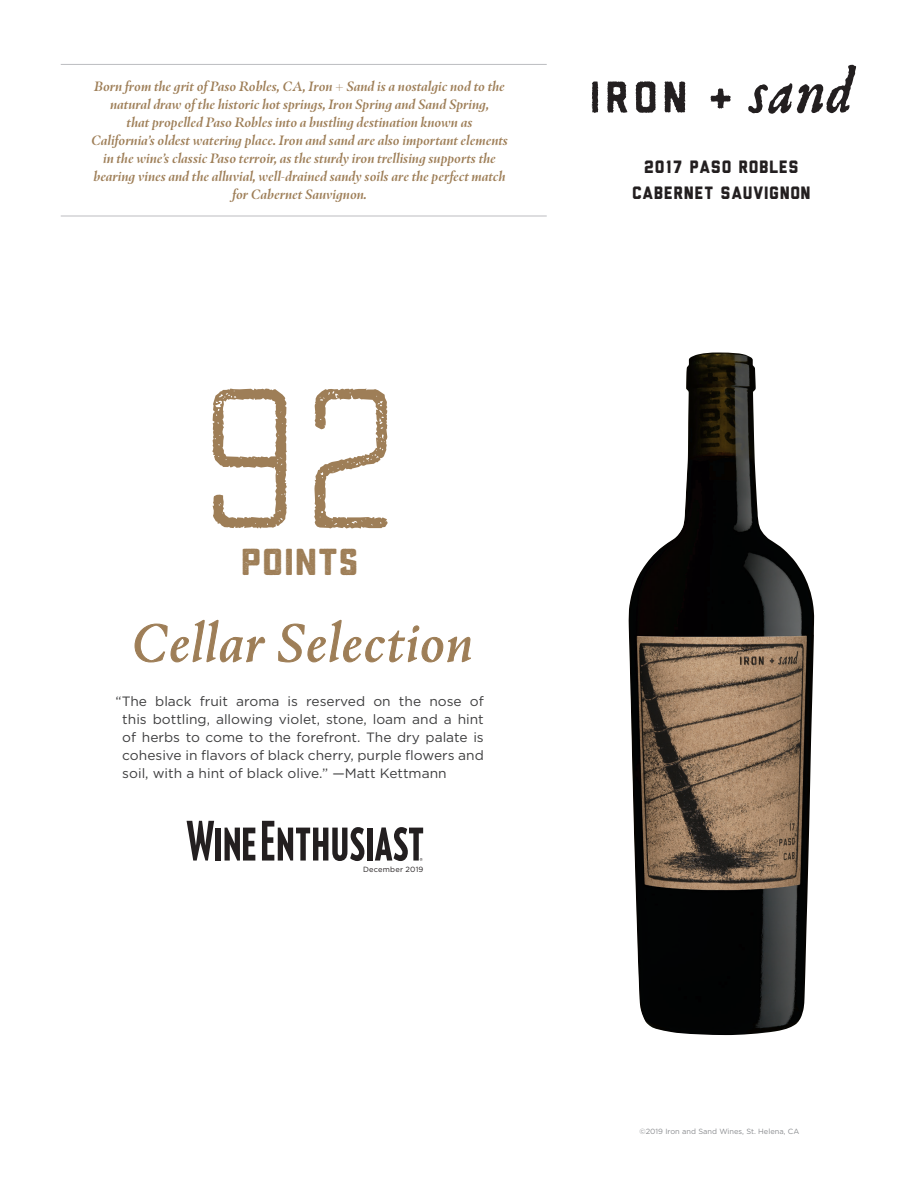
<style>
.page{position:relative;width:918px;height:1188px;background:#fff}
.page>*{position:absolute;margin:0;border:0;box-sizing:border-box;transform-origin:0 0}
.t1{font:198px "Sucrose One";color:#9e7e57}
.t2{font:italic 52.5px "Masqualero";letter-spacing:.015em;color:#9e7e57}
.t3{font:37.5px "Sucrose Bold One";letter-spacing:.015em;color:#9e7e57}
.t4{font:17.85px/25.5px "Liberator";letter-spacing:.03em;color:#231f20;text-align:center}
.t5{font:italic 600 13.5px/18px "Masqualero";color:#9e7e57;text-align:center}
.t6{font:13.5px/18px "Gotham";color:#3e3e3f;text-align:justify}
.t7{font:7.5px "Gotham";color:#8a8c8f}
.t8{font:7.5px "Gotham";letter-spacing:.03em;color:#231f20}
</style>
<div class="page">
<svg style="left:135px;top:620px;width:130px;height:42px"></svg>
<svg style="left:278px;top:620px;width:193px;height:42px"></svg>
<img style="left:629px;top:353px;width:185px;height:682px">
<svg style="left:187px;top:821px;width:27px;height:40px"></svg>
<div style="left:216px;top:828px;width:5px;height:33px;background:#231f20"></div>
<svg style="left:225px;top:828px;width:30px;height:33px"></svg>
<svg style="left:262px;top:821px;width:102px;height:40px"></svg>
<div style="left:367px;top:828px;width:6px;height:33px;background:#231f20"></div>
<svg style="left:375px;top:827px;width:48px;height:34px"></svg>
<hr style="left:61px;top:64px;width:486px;height:1px;background:#bcbdc0">
<hr style="left:61px;top:216px;width:486px;height:1px;background:#bcbdc0">
<svg style="left:748px;top:65px;width:108px;height:49px"></svg>
<svg style="left:592px;top:81px;width:7px;height:32px"></svg>
<svg style="left:711px;top:89px;width:20px;height:20px"></svg>
<svg style="left:664px;top:81px;width:22px;height:32px"></svg>
<svg style="left:607px;top:81px;width:21px;height:32px"></svg>
<svg style="left:636px;top:81px;width:20px;height:32px"></svg>
<p class="t5" style="left:91px;top:77px;width:418px">Born from the grit of Paso Robles, CA, Iron + Sand is a nostalgic nod to the natural draw of the historic hot springs, Iron Spring and Sand Spring,<br>that propelled Paso Robles into a bustling destination known as<br>California’s oldest watering place. Iron and sand are also important elements in the wine’s classic Paso terroir, as the sturdy iron trellising supports the bearing vines and the alluvial, well-drained sandy soils are the perfect match for Cabernet Sauvignon.</p>
<h1 class="t1" style="left:197px;top:350px;width:207px">92</h1>
<h3 class="t3" style="left:240px;top:540px;width:120px">POINTS</h3>
<h2 class="t2" style="left:131px;top:612px;width:343px">Cellar Selection</h2>
<p class="t6" style="left:122px;top:692px;width:363px;text-indent:-7px">“The black fruit aroma is reserved on the nose of this bottling, allowing violet, stone, loam and a hint of herbs to come to the forefront. The dry palate is cohesive in flavors of black cherry, purple flowers and soil, with a hint of black olive.” —Matt Kettmann</p>
<p class="t8" style="left:363px;top:866px;width:62px">December 2019</p>
<h3 class="t4" style="left:632px;top:155px;width:180px">2017 PASO ROBLES<br>CABERNET SAUVIGNON</h3>
<p class="t7" style="left:640px;top:1127px;width:161px">©2019 Iron and Sand Wines, St. Helena, CA</p>
</div>
